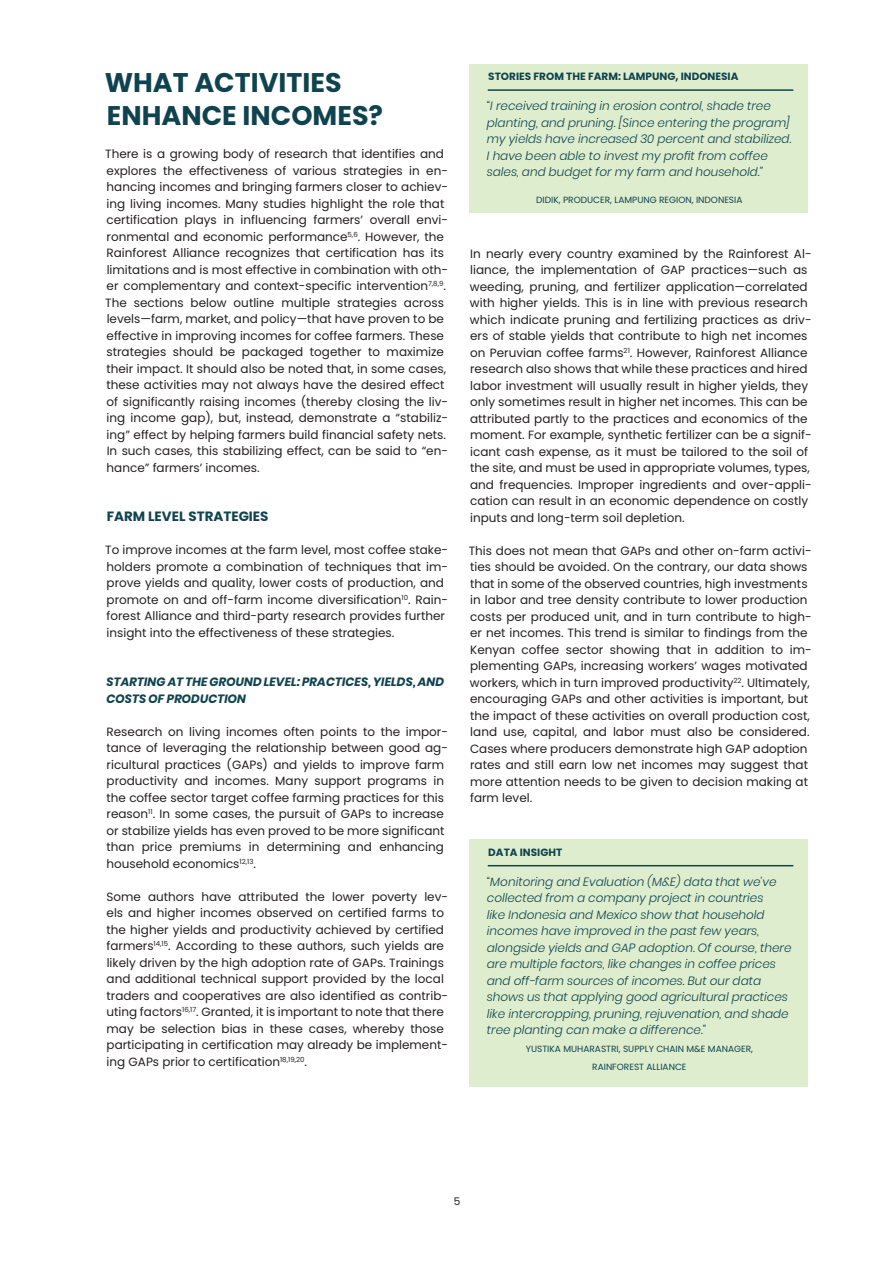
<style>
.page{position:relative;width:893px;height:1263px;background:#fff}
.page>*{position:absolute;margin:0;border:0;box-sizing:border-box;transform-origin:0 0}
.Contents_Intro_Ref{font:700 27px/33px "Poppins";color:#0f434f}
.Section_heading{font:700 13.5px "Poppins";color:#0f434f}
.t1{font:12px/16.5px "Poppins";color:#231f20}
.Pull_quote{font:italic 300 12px/16.5px "Poppins";color:#0f434f}
.Second_level_sub-hea{font:italic 700 12px/16.5px "Poppins";color:#0f434f}
.Footnote{font:700 10.5px "Poppins";color:#0f434f}
.t2{font:10.5px "Poppins";color:#231f20}
.Pull_quote-2{font:9px/18px "Poppins";color:#0f434f;text-align:center}
</style>
<div class="page">
<div style="left:470px;top:64px;width:338px;height:149px;background:#deedcd"></div>
<hr style="left:488px;top:89px;width:305px;height:2px;background:#0f434f">
<div style="left:470px;top:839px;width:338px;height:248px;background:#deedcd"></div>
<hr style="left:488px;top:865px;width:305px;height:1px;background:#0f434f">
<p class="Contents_Intro_Ref" style="left:105px;top:66px;width:280px">WHAT ACTIVITIES<br>ENHANCE INCOMES?</p>
<p class="t1" style="left:105px;top:146px;width:344px">There is a growing body of research that identifies and explores the effectiveness of various strategies in en&shy;hancing incomes and bringing farmers closer to achiev&shy;ing living incomes. Many studies highlight the role that certification plays in influencing farmers’ overall envi&shy;ronmental and economic performance<sup>5,6</sup>. However, the Rainforest Alliance recognizes that certification has its limitations and is most effective in combination with oth&shy;er complementary and context-specific intervention<sup>7,8,9</sup>.<br>The sections below outline multiple strategies across levels—farm, market, and policy—that have proven to be effective in improving incomes for coffee farmers. These strategies should be packaged together to maximize their impact. It should also be noted that, in some cases, these activities may not always have the desired effect of significantly raising incomes (thereby closing the liv&shy;ing income gap), but, instead, demonstrate a “stabiliz&shy;ing” effect by helping farmers build financial safety nets.<br>In such cases, this stabilizing effect, can be said to “en&shy;hance” farmers’ incomes.</p>
<p class="Section_heading" style="left:107px;top:509px;width:163px">FARM LEVEL STRATEGIES</p>
<p class="t1" style="left:105px;top:542px;width:344px">To improve incomes at the farm level, most coffee stake&shy;holders promote a combination of techniques that im&shy;prove yields and quality, lower costs of production, and promote on and off-farm income diversification<sup>10</sup>. Rain&shy;forest Alliance and third-party research provides further insight into the effectiveness of these strategies.</p>
<p class="Second_level_sub-hea" style="left:106px;top:674px;width:339px">STARTING AT THE GROUND LEVEL: PRACTICES, YIELDS, AND<br>COSTS OF PRODUCTION</p>
<p class="t1" style="left:106px;top:723px;width:343px">Research on living incomes often points to the impor&shy;tance of leveraging the relationship between good ag&shy;ricultural practices (GAPs) and yields to improve farm productivity and incomes. Many support programs in the coffee sector target coffee farming practices for this reason<sup>11</sup>. In some cases, the pursuit of GAPs to increase or stabilize yields has even proved to be more significant than price premiums in determining and enhancing household economics<sup>12,13</sup>.</p>
<p class="t1" style="left:106px;top:888px;width:343px">Some authors have attributed the lower poverty lev&shy;els and higher incomes observed on certified farms to the higher yields and productivity achieved by certified farmers<sup>14,15</sup>. According to these authors, such yields are likely driven by the high adoption rate of GAPs. Trainings and additional technical support provided by the local traders and cooperatives are also identified as contrib&shy;uting factors<sup>16,17</sup>. Granted, it is important to note that there may be selection bias in these cases, whereby those participating in certification may already be implement&shy;ing GAPs prior to certification<sup>18,19,20</sup>.</p>
<p class="Footnote" style="left:488px;top:71px;width:252px">STORIES FROM THE FARM: LAMPUNG, INDONESIA</p>
<p class="Pull_quote" style="left:487px;top:98px;width:306px">“I received training in erosion control, shade tree planting, and pruning. [Since entering the program] my yields have increased 30 percent and stabilized.<br>I have been able to invest my profit from coffee sales, and budget for my farm and household.”</p>
<p class="Pull_quote-2" style="left:536px;top:191px;width:208px">DIDIK, PRODUCER, LAMPUNG REGION, INDONESIA</p>
<p class="t1" style="left:470px;top:245px;width:343px">In nearly every country examined by the Rainforest Al&shy;liance, the implementation of GAP practices—such as weeding, pruning, and fertilizer application—correlated with higher yields. This is in line with previous research which indicate pruning and fertilizing practices as driv&shy;ers of stable yields that contribute to high net incomes on Peruvian coffee farms<sup>21</sup>. However, Rainforest Alliance research also shows that while these practices and hired labor investment will usually result in higher yields, they only sometimes result in higher net incomes. This can be attributed partly to the practices and economics of the moment. For example, synthetic fertilizer can be a signif&shy;icant cash expense, as it must be tailored to the soil of the site, and must be used in appropriate volumes, types, and frequencies. Improper ingredients and over-appli&shy;cation can result in an economic dependence on costly inputs and long-term soil depletion.</p>
<p class="t1" style="left:469px;top:542px;width:344px">This does not mean that GAPs and other on-farm activi&shy;ties should be avoided. On the contrary, our data shows that in some of the observed countries, high investments in labor and tree density contribute to lower production costs per produced unit, and in turn contribute to high&shy;er net incomes. This trend is similar to findings from the Kenyan coffee sector showing that in addition to im&shy;plementing GAPs, increasing workers’ wages motivated workers, which in turn improved productivity<sup>22</sup>. Ultimately, encouraging GAPs and other activities is important, but the impact of these activities on overall production cost, land use, capital, and labor must also be considered.<br>Cases where producers demonstrate high GAP adoption rates and still earn low net incomes may suggest that more attention needs to be given to decision making at farm level.</p>
<p class="Footnote" style="left:488px;top:846px;width:75px">DATA INSIGHT</p>
<p class="Pull_quote" style="left:487px;top:873px;width:306px">“Monitoring and Evaluation (M&amp;E) data that we’ve collected from a company project in countries<br>like Indonesia and Mexico show that household incomes have improved in the past few years, alongside yields and GAP adoption. Of course, there are multiple factors, like changes in coffee prices and off-farm sources of incomes. But our data shows us that applying good agricultural practices like intercropping, pruning, rejuvenation, and shade tree planting can make a difference.”</p>
<p class="Pull_quote-2" style="left:526px;top:1040px;width:229px">YUSTIKA MUHARASTRI, SUPPLY CHAIN M&amp;E MANAGER,<br>RAINFOREST ALLIANCE</p>
<p class="t2" style="left:454px;top:1195px;width:8px">5</p>
</div>
